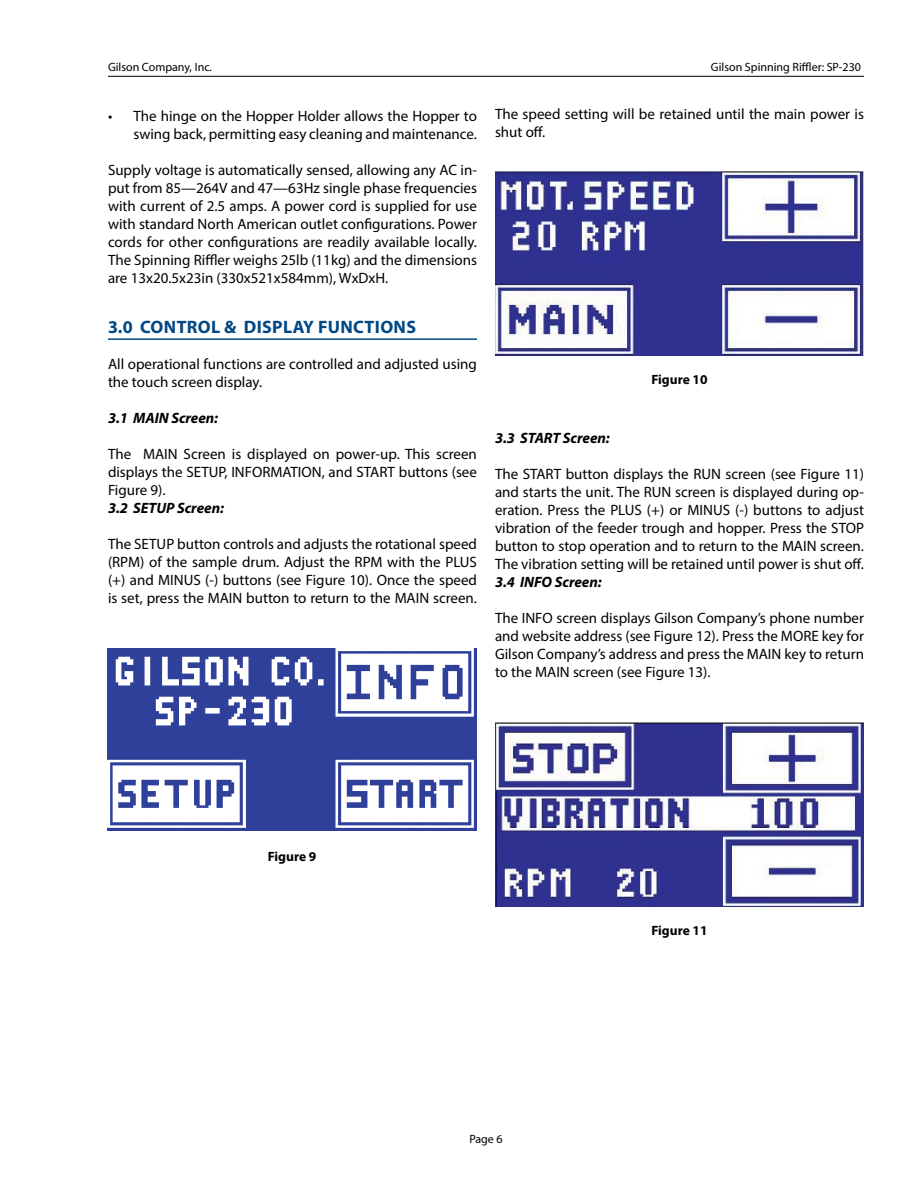
<style>
.page{position:relative;width:918px;height:1188px;background:#fff}
.page>*{position:absolute;margin:0;border:0;box-sizing:border-box;transform-origin:0 0}
.t1{font:700 18px "Myriad Pro";letter-spacing:.02em;color:#004785}
.t2{font:15px/18px "Myriad Pro";color:#000;text-align:justify}
.t3{font:italic 700 15px "Myriad Pro";letter-spacing:-.005em;color:#000}
.t4{font:700 13.5px "Myriad Pro";color:#000}
.t5{font:12px "Myriad Pro";color:#000}
</style>
<div class="page">
<hr style="left:108px;top:76px;width:756px;height:1px;background:#000">
<hr style="left:108px;top:338px;width:369px;height:2px;background:#004785">
<img style="left:108px;top:648px;width:369px;height:183px">
<img style="left:495px;top:171px;width:369px;height:184px">
<img style="left:495px;top:723px;width:369px;height:184px">
<p class="t5" style="left:108px;top:59px;width:106px">Gilson Company, Inc.</p>
<p class="t5" style="left:711px;top:59px;width:152px">Gilson Spinning Riffler: SP-230</p>
<p class="t2" style="left:108px;top:106px;width:370px;text-align:right">• The hinge on the Hopper Holder allows the Hopper to swing back, permitting easy cleaning and maintenance.</p>
<p class="t2" style="left:108px;top:160px;width:371px">Supply voltage is automatically sensed, allowing any AC in&shy;put from 85—264V and 47—63Hz single phase frequencies with current of 2.5 amps. A power cord is supplied for use with standard North American outlet configurations. Power cords for other configurations are readily available locally.<br>The Spinning Riffler weighs 25lb (11kg) and the dimensions are 13x20.5x23in (330x521x584mm), WxDxH.</p>
<p class="t1" style="left:108px;top:315px;width:310px">3.0 CONTROL &amp; DISPLAY FUNCTIONS</p>
<p class="t2" style="left:108px;top:355px;width:371px">All operational functions are controlled and adjusted using the touch screen display.</p>
<p class="t3" style="left:108px;top:408px;width:112px">3.1 MAIN Screen:</p>
<p class="t2" style="left:108px;top:445px;width:371px">The MAIN Screen is displayed on power-up. This screen displays the SETUP, INFORMATION, and START buttons (see Figure 9).</p>
<p class="t3" style="left:108px;top:498px;width:117px">3.2 SETUP Screen:</p>
<p class="t2" style="left:108px;top:535px;width:371px">The SETUP button controls and adjusts the rotational speed (RPM) of the sample drum. Adjust the RPM with the PLUS (+) and MINUS (-) buttons (see Figure 10). Once the speed is set, press the MAIN button to return to the MAIN screen.</p>
<p class="t2" style="left:495px;top:105px;width:371px">The speed setting will be retained until the main power is shut off.</p>
<p class="t4" style="left:651px;top:370px;width:58px">Figure 10</p>
<p class="t3" style="left:495px;top:428px;width:116px">3.3 START Screen:</p>
<p class="t2" style="left:495px;top:465px;width:371px">The START button displays the RUN screen (see Figure 11) and starts the unit. The RUN screen is displayed during op&shy;eration. Press the PLUS (+) or MINUS (-) buttons to adjust vibration of the feeder trough and hopper. Press the STOP button to stop operation and to return to the MAIN screen.<br>The vibration setting will be retained until power is shut off.</p>
<p class="t3" style="left:495px;top:572px;width:108px">3.4 INFO Screen:</p>
<p class="t2" style="left:495px;top:609px;width:371px">The INFO screen displays Gilson Company’s phone number and website address (see Figure 12). Press the MORE key for Gilson Company’s address and press the MAIN key to return to the MAIN screen (see Figure 13).</p>
<p class="t4" style="left:268px;top:847px;width:50px">Figure 9</p>
<p class="t4" style="left:651px;top:922px;width:58px">Figure 11</p>
<p class="t5" style="left:469px;top:1132px;width:35px">Page 6</p>
</div>
